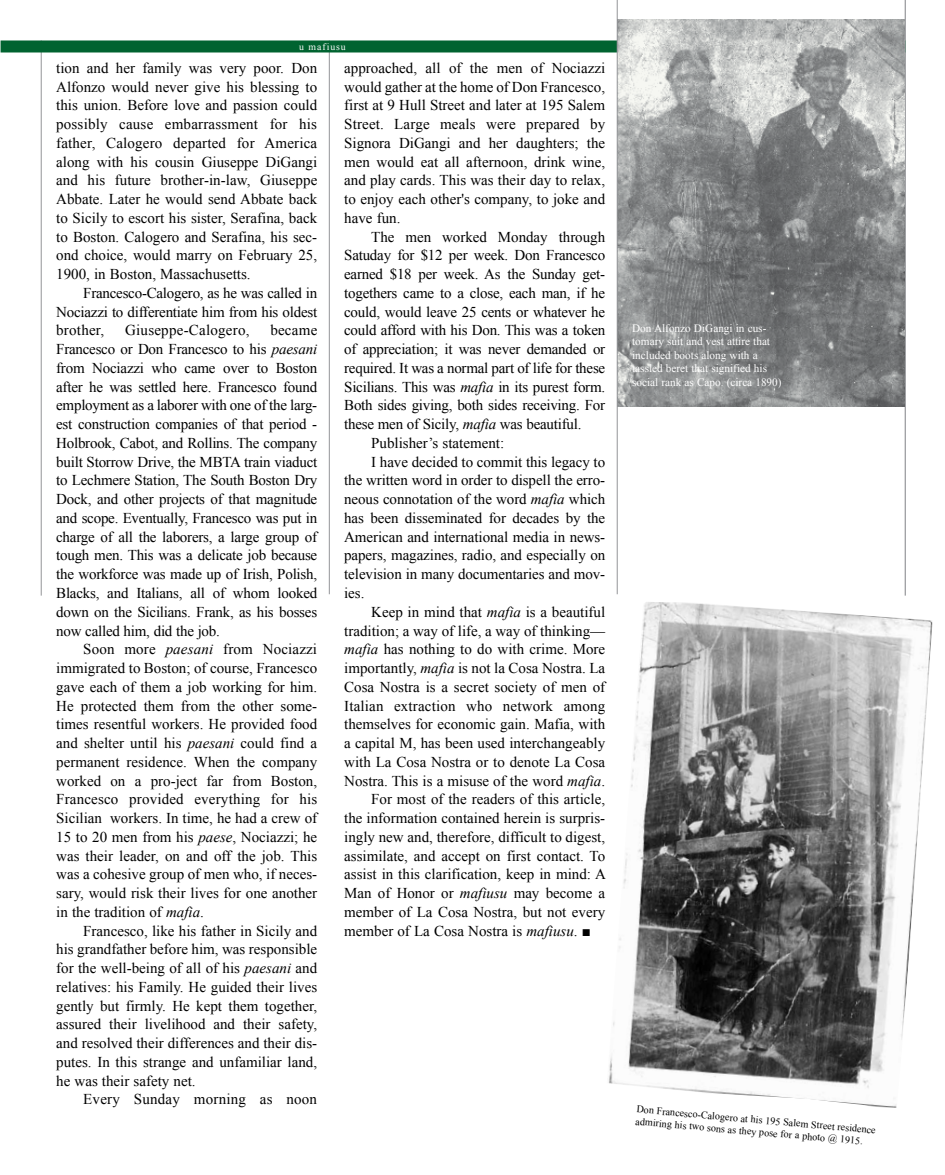
<style>
.page{position:relative;width:945px;height:1175px;background:#fff}
.page>*{position:absolute;margin:0;border:0;box-sizing:border-box;transform-origin:0 0}
.t1{font:15px/18.8px "Times New Roman";color:#000;text-align:justify}
.t2{font:11.25px/13.5px "Times New Roman";color:#fff}
.t3{font:10.05px/12.1px "Times New Roman";color:#000}
.t4{font:9.75px "Times New Roman";letter-spacing:.1em;color:#fff}
.s1{font-style:italic}
</style>
<div class="page">
<hr style="left:329px;top:40px;width:1px;height:554px;background:#939598">
<hr style="left:41px;top:40px;width:1px;height:555px;background:#939598">
<hr style="left:905px;top:0;width:1px;height:595px;background:#808285">
<div style="left:1px;top:40px;width:904px;height:12px;background:#006330"></div>
<img style="left:618px;top:20px;width:287px;height:386px">
<hr style="left:617px;top:0;width:1px;height:594px;background:#939598">
<img style="left:608px;top:602px;width:325px;height:505px">
<p class="t4" style="left:299px;top:40px;width:48px">u mafiusu</p>
<p class="t1" style="left:56px;top:58px;width:263px">tion and her family was very poor. Don Alfonzo would never give his blessing to this union. Before love and passion could possibly cause embarrassment for his father, Calogero departed for America along with his cousin Giuseppe DiGangi and his future brother-in-law, Giuseppe Abbate. Later he would send Abbate back to Sicily to escort his sister, Serafina, back to Boston. Calogero and Serafina, his sec&shy;ond choice, would marry on February 25, 1900, in Boston, Massachusetts.</p>
<p class="t1" style="left:56px;top:283px;width:263px;text-indent:27px">Francesco-Calogero, as he was called in Nociazzi to differentiate him from his oldest brother,</p>
<p class="t1" style="left:56px;top:321px;width:263px;text-indent:214px">became Francesco or Don Francesco to his <span class="s1">paesani </span>from Nociazzi who came over to Boston after he was settled here. Francesco found employment as a laborer with one of the larg&shy;est construction companies of that period - Holbrook, Cabot, and Rollins. The company built Storrow Drive, the MBTA train viaduct to Lechmere Station, The South Boston Dry Dock, and other projects of that magnitude and scope. Eventually, Francesco was put in charge of all the laborers, a large group of tough men. This was a delicate job because the workforce was made up of Irish, Polish, Blacks, and Italians, all of whom looked down on the Sicilians. Frank, as his bosses now called him, did the job.</p>
<p class="t1" style="left:56px;top:639px;width:263px;text-indent:27px">Soon more <span class="s1">paesani</span> from Nociazzi immigrated to Boston; of course, Francesco gave each of them a job working for him.<br>He protected them from the other some&shy;times resentful workers. He provided food and shelter until his <span class="s1">paesani</span> could find a permanent residence. When the company worked on a pro-ject far from Boston, Francesco provided everything for his Sicilian workers. In time, he had a crew of 15 to 20 men from his <span class="s1">paese</span>, Nociazzi; he was their leader, on and off the job. This was a cohesive group of men who, if neces&shy;sary, would risk their lives for one another in the tradition of <span class="s1">mafia</span>.</p>
<p class="t1" style="left:56px;top:921px;width:263px;text-indent:27px">Francesco, like his father in Sicily and his grandfather before him, was responsible for the well-being of all of his <span class="s1">paesani</span> and relatives: his Family. He guided their lives gently but firmly. He kept them together, assured their livelihood and their safety, and resolved their differences and their dis&shy;putes. In this strange and unfamiliar land, he was their safety net.</p>
<p class="t1" style="left:83px;top:1089px;width:235px">Every Sunday morning as noon</p>
<p class="t1" style="left:125px;top:321px;width:126px">Giuseppe-Calogero,</p>
<p class="t1" style="left:344px;top:58px;width:263px">approached, all of the men of Nociazzi would gather at the home of Don Francesco, first at 9 Hull Street and later at 195 Salem Street. Large meals were prepared by Signora DiGangi and her daughters; the men would eat all afternoon, drink wine, and play cards. This was their day to relax, to enjoy each other's company, to joke and have fun.</p>
<p class="t1" style="left:371px;top:227px;width:236px">The men worked Monday through</p>
<p class="t1" style="left:344px;top:246px;width:263px">Satuday for $12 per week. Don Francesco</p>
<p class="t1" style="left:344px;top:264px;width:263px">earned $18 per week. As the Sunday get-</p>
<p class="t1" style="left:344px;top:283px;width:262px">togethers came to a close, each man, if he</p>
<p class="t1" style="left:344px;top:302px;width:262px">could, would leave 25 cents or whatever he</p>
<p class="t1" style="left:344px;top:321px;width:263px">could afford with his Don. This was a token</p>
<p class="t1" style="left:344px;top:339px;width:263px">of appreciation; it was never demanded or</p>
<p class="t1" style="left:344px;top:358px;width:263px">required. It was a normal part of life for these</p>
<p class="t1" style="left:344px;top:377px;width:263px">Sicilians. This was <span class="s1">mafia</span> in its purest form.</p>
<p class="t1" style="left:344px;top:396px;width:262px">Both sides giving, both sides receiving. For</p>
<p class="t1" style="left:344px;top:414px;width:239px">these men of Sicily, <span class="s1">mafia</span> was beautiful.</p>
<p class="t1" style="left:371px;top:433px;width:135px">Publisher’s statement:</p>
<p class="t1" style="left:371px;top:452px;width:235px">I have decided to commit this legacy to</p>
<p class="t1" style="left:344px;top:471px;width:262px">the written word in order to dispell the erro-</p>
<p class="t1" style="left:344px;top:489px;width:263px">neous connotation of the word <span class="s1">mafia</span> which</p>
<p class="t1" style="left:344px;top:508px;width:262px">has been disseminated for decades by the</p>
<p class="t1" style="left:344px;top:527px;width:263px">American and international media in news-</p>
<p class="t1" style="left:344px;top:546px;width:263px">papers, magazines, radio, and especially on</p>
<p class="t1" style="left:344px;top:564px;width:263px">television in many documentaries and mov-</p>
<p class="t1" style="left:344px;top:583px;width:22px">ies.</p>
<p class="t1" style="left:371px;top:602px;width:235px">Keep in mind that <span class="s1">mafia</span> is a beautiful</p>
<p class="t1" style="left:344px;top:621px;width:262px">tradition; a way of life, a way of thinking—</p>
<p class="t1" style="left:344px;top:639px;width:262px"><span class="s1">mafia</span> has nothing to do with crime. More</p>
<p class="t1" style="left:344px;top:658px;width:262px">importantly, <span class="s1">mafia</span> is not la Cosa Nostra. La</p>
<p class="t1" style="left:344px;top:677px;width:262px">Cosa Nostra is a secret society of men of</p>
<p class="t1" style="left:344px;top:696px;width:262px">Italian extraction who network among</p>
<p class="t1" style="left:344px;top:714px;width:262px">themselves for economic gain. Mafia, with</p>
<p class="t1" style="left:344px;top:733px;width:262px">a capital M, has been used interchangeably</p>
<p class="t1" style="left:344px;top:752px;width:262px">with La Cosa Nostra or to denote La Cosa</p>
<p class="t1" style="left:344px;top:771px;width:263px">Nostra. This is a misuse of the word <span class="s1">mafia</span>.</p>
<p class="t1" style="left:371px;top:789px;width:235px">For most of the readers of this article,</p>
<p class="t1" style="left:344px;top:808px;width:262px">the information contained herein is surpris-</p>
<p class="t1" style="left:344px;top:827px;width:262px">ingly new and, therefore, difficult to digest,</p>
<p class="t1" style="left:344px;top:846px;width:262px">assimilate, and accept on first contact. To</p>
<p class="t1" style="left:344px;top:864px;width:263px">assist in this clarification, keep in mind: A</p>
<p class="t1" style="left:344px;top:883px;width:263px">Man of Honor or <span class="s1">mafiusu</span> may become a</p>
<p class="t1" style="left:344px;top:902px;width:262px">member of La Cosa Nostra, but not every</p>
<p class="t1" style="left:344px;top:921px;width:248px">member of La Cosa Nostra is <span class="s1">mafiusu</span>. ■</p>
<p class="t2" style="left:632px;top:321px;width:151px">Don Alfonzo DiGangi in cus&shy;tomary suit and vest attire that included boots along with a tassled beret that signified his social rank as Capo. (circa 1890)</p>
<p class="t3" style="left:637px;top:1102px;width:241px;rotate:5deg">Don Francesco-Calogero at his 195 Salem Street residence admiring his two sons as they pose for a photo @ 1915.</p>
</div>
